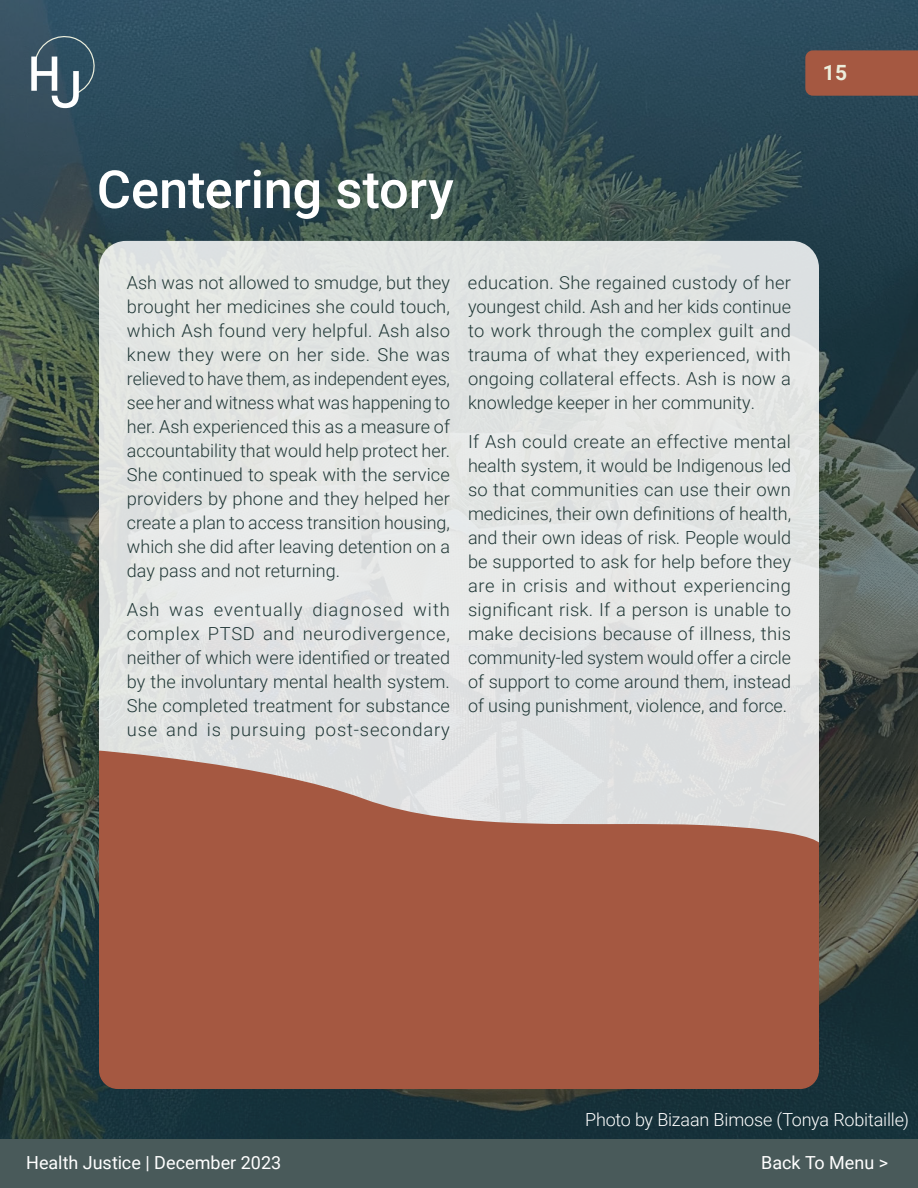
<style>
.page{position:relative;width:918px;height:1188px;background:#fff}
.page>*{position:absolute;margin:0;border:0;box-sizing:border-box;transform-origin:0 0}
.t1{font:500 52.5px "Roboto";letter-spacing:-.005em;color:#fff}
.t2{font:700 21px "Roboto";color:#eceedc}
.t3{font:300 18px/24px "Roboto";color:#223938;text-align:justify}
.t4{font:18px "Roboto";color:#fff}
.t5{font:300 18px "Roboto";letter-spacing:-.01em;color:#fff}
</style>
<div class="page">
<img style="left:0;top:0;width:918px;height:1139px">
<svg style="left:31px;top:36px;width:64px;height:72px;background:#59717e"></svg>
<div style="left:0;top:1139px;width:918px;height:49px;background:#495a5a"></div>
<div style="left:99px;top:241px;width:720px;height:848px;background:#e3e5e3;border-radius:27px"></div>
<div style="left:98px;top:1025px;width:722px;height:65px;background:#a55841"></div>
<svg style="left:99px;top:751px;width:720px;height:306px;fill:#a55841"></svg>
<div style="left:805px;top:50px;width:113px;height:46px;background:#a55841"></div>
<p class="t2" style="left:823px;top:58px;width:26px">15</p>
<h1 class="t1" style="left:97px;top:153px;width:359px">Centering story</h1>
<p class="t3" style="left:127px;top:270px;width:325px">Ash was not allowed to smudge, but they brought her medicines she could touch, which Ash found very helpful. Ash also knew they were on her side. She was relieved to have them, as independent eyes, see her and witness what was happening to her. Ash experienced this as a measure of accountability that would help protect her.<br>She continued to speak with the service providers by phone and they helped her create a plan to access transition housing, which she did after leaving detention on a day pass and not returning.</p>
<p class="t3" style="left:127px;top:597px;width:325px">Ash was eventually diagnosed with complex PTSD and neurodivergence, neither of which were identified or treated by the involuntary mental health system.<br>She completed treatment for substance use and is pursuing post-secondary</p>
<p class="t3" style="left:468px;top:270px;width:325px">education. She regained custody of her youngest child. Ash and her kids continue to work through the complex guilt and trauma of what they experienced, with ongoing collateral effects. Ash is now a knowledge keeper in her community.</p>
<p class="t3" style="left:468px;top:429px;width:325px">If Ash could create an effective mental health system, it would be Indigenous led so that communities can use their own medicines, their own definitions of health, and their own ideas of risk. People would be supported to ask for help before they are in crisis and without experiencing significant risk. If a person is unable to make decisions because of illness, this community-led system would offer a circle of support to come around them, instead of using punishment, violence, and force.</p>
<p class="t5" style="left:585px;top:1107px;width:325px">Photo by Bizaan Bimose (Tonya Robitaille)</p>
<p class="t4" style="left:26px;top:1150px;width:257px">Health Justice | December 2023</p>
<p class="t4" style="left:761px;top:1150px;width:128px">Back To Menu &gt;</p>
</div>
